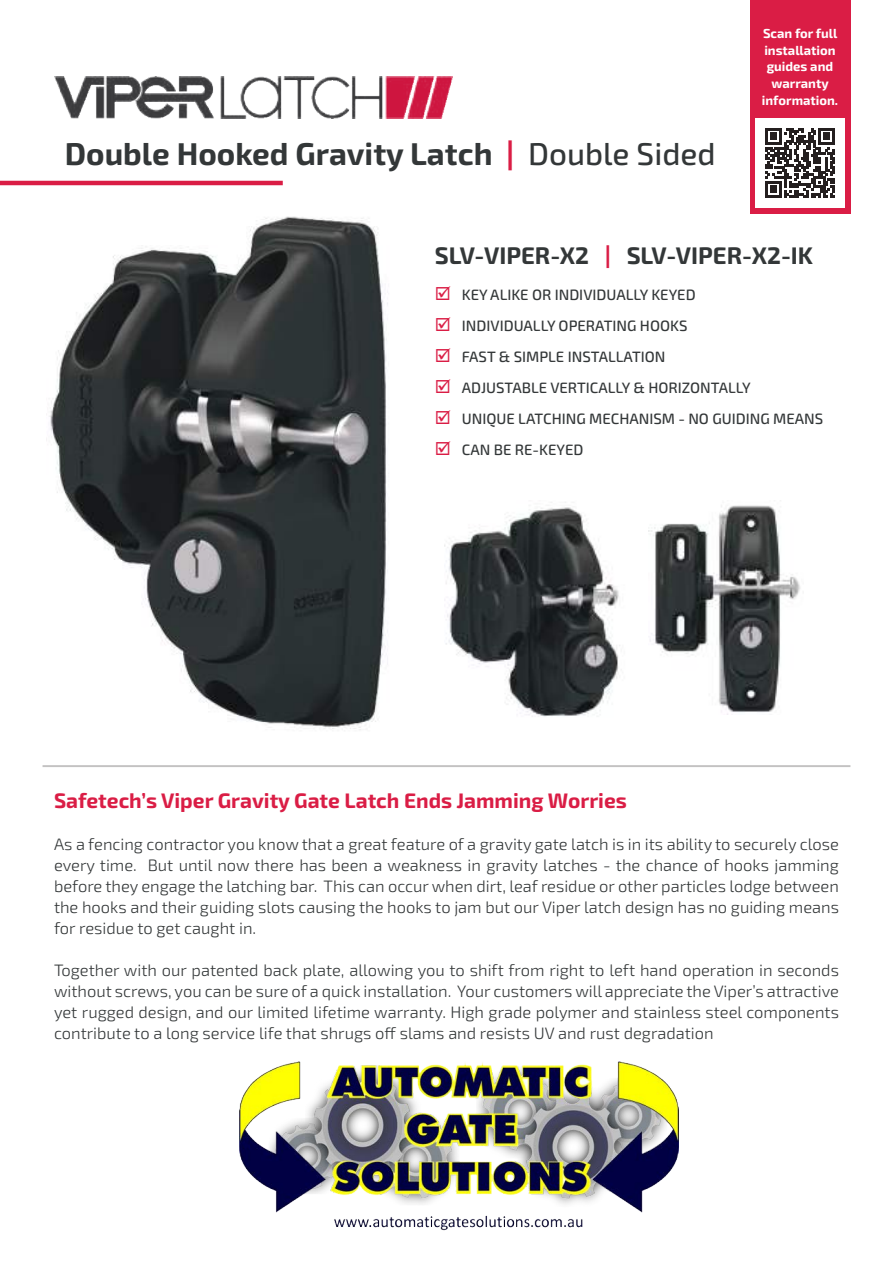
<style>
.page{position:relative;width:893px;height:1263px;background:#fff}
.page>*{position:absolute;margin:0;border:0;box-sizing:border-box;transform-origin:0 0}
.t1{font:700 31.5px "Exo 2.0";color:#333738}
.t2{font:700 24px "Exo 2.0";color:#333738}
.t3{font:700 21px "Exo 2.0";color:#da1d45}
.t4{font:300 16.5px/21px "Exo 2.0";color:#333738;text-align:justify}
.t5{font:500 15px "Exo 2.0";color:#333738}
.t6{font:700 13.05px/16.8px "Exo 2.0";color:#fff;text-align:center}
.s1{color:#da1d45}
.s2{font-weight:500}
</style>
<div class="page">
<img style="left:54px;top:77px;width:398px;height:41px">
<hr style="left:43px;top:765px;width:807px;height:2px;background:#393535">
<hr style="left:0;top:181px;width:283px;height:4px;background:#da1d45">
<img style="left:49px;top:216px;width:339px;height:514px">
<img style="left:649px;top:505px;width:151px;height:210px">
<img style="left:446px;top:502px;width:174px;height:215px">
<div style="left:750px;top:0;width:100px;height:214px;background:#da1d45"></div>
<div style="left:755px;top:118px;width:89px;height:89px;background:#fff"></div>
<svg style="left:765px;top:128px;width:70px;height:70px"></svg>
<img style="left:239px;top:1061px;width:439px;height:170px">
<h1 class="t1" style="left:65px;top:135px;width:652px">Double Hooked Gravity Latch <span class="s1">|</span> <span class="s2">Double Sided</span></h1>
<p class="t6" style="left:762px;top:25px;width:78px">Scan for full installation guides and warranty information.</p>
<h2 class="t2" style="left:435px;top:242px;width:380px">SLV-VIPER-X2 <span class="s1">|</span> SLV-VIPER-X2-IK</h2>
<p class="t5" style="left:435px;top:286px;width:262px"><span class="s1">☑</span> KEY ALIKE OR INDIVIDUALLY KEYED</p>
<p class="t5" style="left:435px;top:317px;width:254px"><span class="s1">☑</span> INDIVIDUALLY OPERATING HOOKS</p>
<p class="t5" style="left:435px;top:348px;width:232px"><span class="s1">☑</span> FAST &amp; SIMPLE INSTALLATION</p>
<p class="t5" style="left:435px;top:379px;width:317px"><span class="s1">☑</span> ADJUSTABLE VERTICALLY &amp; HORIZONTALLY</p>
<p class="t5" style="left:435px;top:410px;width:390px"><span class="s1">☑</span> UNIQUE LATCHING MECHANISM - NO GUIDING MEANS</p>
<p class="t5" style="left:435px;top:441px;width:150px"><span class="s1">☑</span> CAN BE RE-KEYED</p>
<p class="t3" style="left:54px;top:788px;width:574px">Safetech’s Viper Gravity Gate Latch Ends Jamming Worries</p>
<p class="t4" style="left:54px;top:834px;width:786px">As a fencing contractor you know that a great feature of a gravity gate latch is in its ability to securely close every time. But until now there has been a weakness in gravity latches - the chance of hooks jamming before they engage the latching bar. This can occur when dirt, leaf residue or other particles lodge between the hooks and their guiding slots causing the hooks to jam but our Viper latch design has no guiding means for residue to get caught in.</p>
<p class="t4" style="left:54px;top:960px;width:786px">Together with our patented back plate, allowing you to shift from right to left hand operation in seconds without screws, you can be sure of a quick installation. Your customers will appreciate the Viper’s attractive yet rugged design, and our limited lifetime warranty. High grade polymer and stainless steel components contribute to a long service life that shrugs off slams and resists UV and rust degradation</p>
</div>
